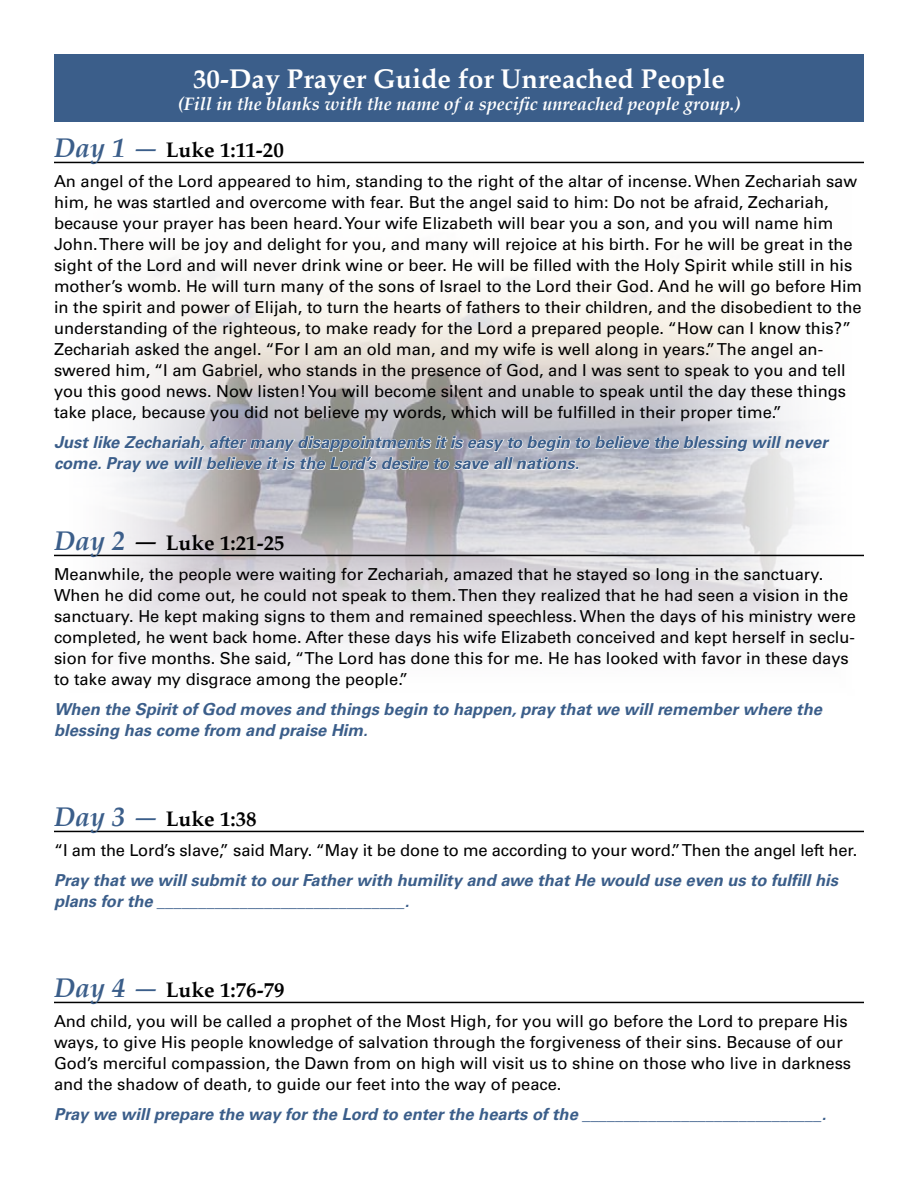
<style>
.page{position:relative;width:918px;height:1188px;background:#fff}
.page>*{position:absolute;margin:0;border:0;box-sizing:border-box;transform-origin:0 0}
.t1{font:700 27px "Palatino";color:#fff}
.t2{font:700 21px "Palatino";color:#000}
.t3{font:italic 700 18px "Palatino";color:#fff}
.t4{font:16.5px/21px "Univers";color:#000}
.t5{font:italic 700 16.5px/21px "Univers";color:#3b5e8a}
.s1{font-style:italic;font-size:27px;color:#3b5e8a}
.s2{font-style:italic;font-size:27px}
</style>
<div class="page">
<img style="left:54px;top:163px;width:810px;height:487px">
<hr style="left:54px;top:162px;width:810px;height:1px;background:#000">
<hr style="left:54px;top:555px;width:810px;height:1px;background:#000">
<hr style="left:54px;top:831px;width:810px;height:1px;background:#000">
<hr style="left:54px;top:1002px;width:810px;height:1px;background:#000">
<svg style="left:54px;top:434px;width:776px;height:39px"></svg>
<div style="left:54px;top:54px;width:810px;height:68px;background:#3b5e8a"></div>
<h1 class="t1" style="left:193px;top:62px;width:533px">30-Day Prayer Guide for Unreached People</h1>
<p class="t3" style="left:178px;top:93px;width:564px">(Fill in the blanks with the name of a specific unreached people group.)</p>
<p class="t2" style="left:54px;top:137px;width:231px"><span class="s1">Day 1 —</span> Luke 1:11-20</p>
<p class="t4" style="left:54px;top:171px;width:810px">An angel of the Lord appeared to him, standing to the right of the altar of incense. When Zechariah saw him, he was startled and overcome with fear. But the angel said to him: Do not be afraid, Zechariah, because your prayer has been heard. Your wife Elizabeth will bear you a son, and you will name him John. There will be joy and delight for you, and many will rejoice at his birth. For he will be great in the sight of the Lord and will never drink wine or beer. He will be filled with the Holy Spirit while still in his mother’s womb. He will turn many of the sons of Israel to the Lord their God. And he will go before Him in the spirit and power of Elijah, to turn the hearts of fathers to their children, and the disobedient to the understanding of the righteous, to make ready for the Lord a prepared people. “How can I know this?” Zechariah asked the angel. “For I am an old man, and my wife is well along in years.” The angel an&shy;swered him, “I am Gabriel, who stands in the presence of God, and I was sent to speak to you and tell you this good news. Now listen! You will become silent and unable to speak until the day these things take place, because you did not believe my words, which will be fulfilled in their proper time.”</p>
<p class="t5" style="left:54px;top:432px;width:775px">Just like Zechariah, after many disappointments it is easy to begin to believe the blessing will never come. Pray we will believe it is the Lord’s desire to save all nations.</p>
<p class="t2" style="left:54px;top:530px;width:232px"><span class="s1">Day 2</span> <span class="s2">—</span> Luke 1:21-25</p>
<p class="t4" style="left:54px;top:564px;width:803px">Meanwhile, the people were waiting for Zechariah, amazed that he stayed so long in the sanctuary.<br>When he did come out, he could not speak to them. Then they realized that he had seen a vision in the sanctuary. He kept making signs to them and remained speechless. When the days of his ministry were completed, he went back home. After these days his wife Elizabeth conceived and kept herself in seclu&shy;sion for five months. She said, “The Lord has done this for me. He has looked with favor in these days to take away my disgrace among the people.”</p>
<p class="t5" style="left:54px;top:699px;width:769px">When the Spirit of God moves and things begin to happen, pray that we will remember where the blessing has come from and praise Him.</p>
<p class="t2" style="left:54px;top:806px;width:204px"><span class="s1">Day 3 —</span> Luke 1:38</p>
<p class="t4" style="left:54px;top:840px;width:805px">“I am the Lord’s slave,” said Mary. “May it be done to me according to your word.” Then the angel left her.</p>
<p class="t5" style="left:54px;top:870px;width:785px">Pray that we will submit to our Father with humility and awe that He would use even us to fulfill his plans for the ______________________________.</p>
<p class="t2" style="left:54px;top:977px;width:232px"><span class="s1">Day 4 —</span> Luke 1:76-79</p>
<p class="t4" style="left:54px;top:1011px;width:799px">And child, you will be called a prophet of the Most High, for you will go before the Lord to prepare His ways, to give His people knowledge of salvation through the forgiveness of their sins. Because of our God’s merciful compassion, the Dawn from on high will visit us to shine on those who live in darkness and the shadow of death, to guide our feet into the way of peace.</p>
<p class="t5" style="left:54px;top:1104px;width:774px">Pray we will prepare the way for the Lord to enter the hearts of the _____________________________.</p>
</div>
